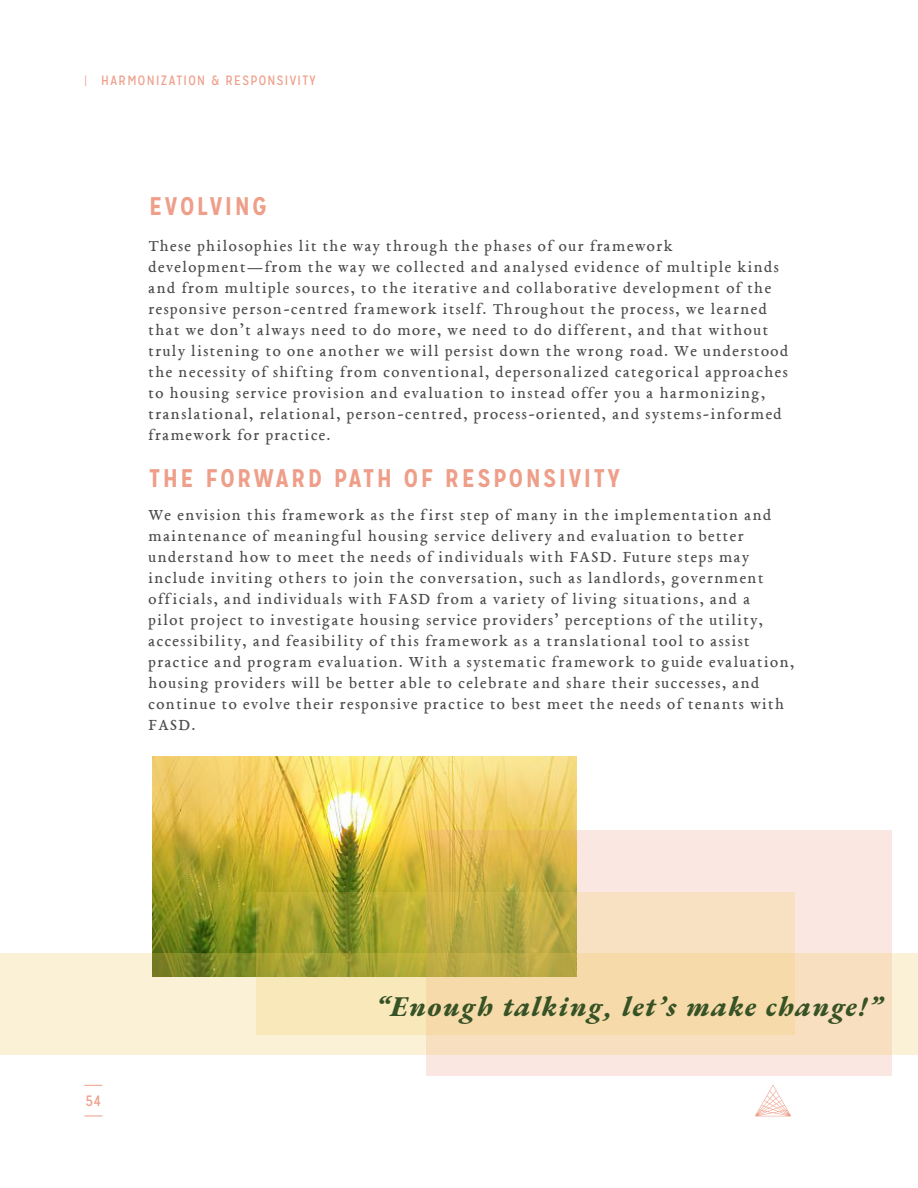
<style>
.page{position:relative;width:918px;height:1188px;background:#fff}
.page>*{position:absolute;margin:0;border:0;box-sizing:border-box;transform-origin:0 0}
.PULL_OUT_QUOTE{font:italic 800 28.5px "EB Garamond";letter-spacing:.05em;color:#375225}
.HEADER_2{font:700 25.5px "Mission Gothic";letter-spacing:.1em;color:#ee9e89}
.BODY{font:16.5px/21px "EB Garamond 08";letter-spacing:.09em;color:#4b4c4d}
.t1{font:15px "Mission Gothic";color:#ee9e89}
.t2{font:13.5px "Mission Gothic";letter-spacing:.1em;color:#ee9e89}
.s1{font-weight:300;font-size:12px}
</style>
<div class="page">
<svg style="left:84px;top:1085px;width:18px;height:1px"></svg>
<svg style="left:84px;top:1116px;width:18px;height:1px"></svg>
<svg style="left:755px;top:1085px;width:36px;height:31px"></svg>
<img style="left:152px;top:756px;width:424px;height:197px">
<svg style="left:426px;top:830px;width:466px;height:246px;background:#f3dcc1"></svg>
<svg style="left:256px;top:892px;width:539px;height:61px;background:#cdbd70"></svg>
<svg style="left:0;top:953px;width:918px;height:101px;background:#efddb0"></svg>
<p class="t2" style="left:84px;top:72px;width:233px"><span class="s1">|</span> HARMONIZATION &amp; RESPONSIVITY</p>
<p class="HEADER_2" style="left:149px;top:191px;width:119px">EVOLVING</p>
<p class="BODY" style="left:148px;top:235px;width:641px">These philosophies lit the way through the phases of our framework development—from the way we collected and analysed evidence of multiple kinds and from multiple sources, to the iterative and collaborative development of the responsive person-centred framework itself. Throughout the process, we learned that we don’t always need to do more, we need to do different, and that without truly listening to one another we will persist down the wrong road. We understood the necessity of shifting from conventional, depersonalized categorical approaches to housing service provision and evaluation to instead offer you a harmonizing, translational, relational, person-centred, process-oriented, and systems-informed framework for practice.</p>
<p class="HEADER_2" style="left:149px;top:462px;width:473px">THE FORWARD PATH OF RESPONSIVITY</p>
<p class="BODY" style="left:148px;top:504px;width:647px">We envision this framework as the first step of many in the implementation and maintenance of meaningful housing service delivery and evaluation to better understand how to meet the needs of individuals with FASD. Future steps may include inviting others to join the conversation, such as landlords, government officials, and individuals with FASD from a variety of living situations, and a<br>pilot project to investigate housing service providers’ perceptions of the utility, accessibility, and feasibility of this framework as a translational tool to assist practice and program evaluation. With a systematic framework to guide evaluation, housing providers will be better able to celebrate and share their successes, and continue to evolve their responsive practice to best meet the needs of tenants with FASD.</p>
<p class="t1" style="left:86px;top:1092px;width:17px">54</p>
<p class="PULL_OUT_QUOTE" style="left:376px;top:987px;width:508px">“Enough talking, let’s make change!”</p>
</div>
